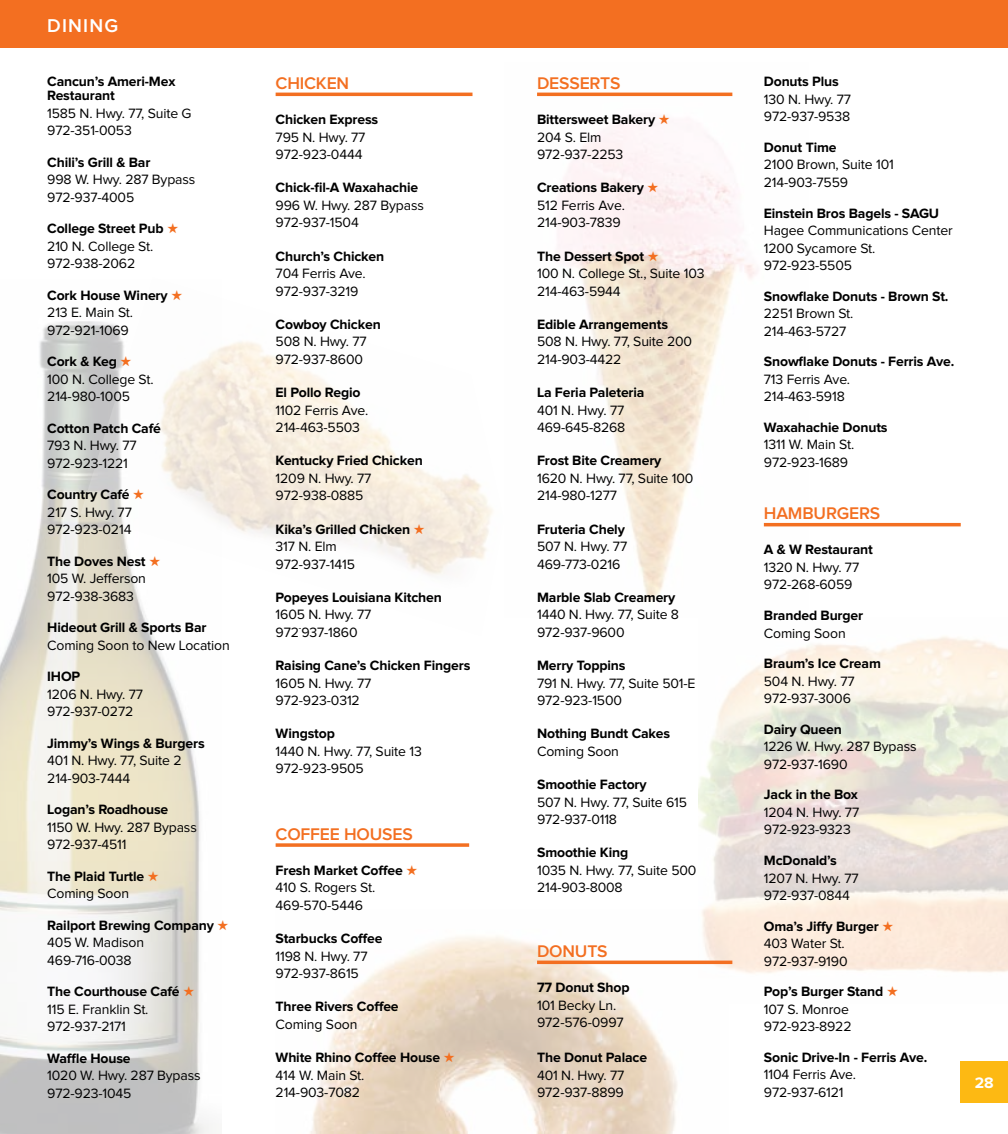
<style>
.page{position:relative;width:1008px;height:1134px;background:#fff}
.page>*{position:absolute;margin:0;border:0;box-sizing:border-box;transform-origin:0 0}
.t1{font:600 19.25px "Proxima Nova";letter-spacing:.06em;color:#fff}
.t2{font:600 17.5px "Proxima Nova";letter-spacing:-.01em;color:#f36f21}
.t3{font:700 15.75px "Proxima Nova";color:#fff}
.t4{font:14px/17.5px "Proxima Nova";letter-spacing:-.01em;color:#000}
.t5{font:700 14px/17.5px "Proxima Nova";letter-spacing:-.01em;color:#000}
.s1{font-weight:700}
.s2{color:#f36f21}
.s3{font-weight:400}
</style>
<div class="page">
<img style="left:310px;top:936px;width:388px;height:198px">
<img style="left:537px;top:92px;width:272px;height:509px">
<img style="left:0;top:321px;width:213px;height:813px">
<div style="left:0;top:0;width:504px;height:47px;background:#f36f21"></div>
<div style="left:504px;top:0;width:504px;height:47px;background:#f36f21"></div>
<div style="left:961px;top:1061px;width:47px;height:41px;background:#fdb913"></div>
<img style="left:81px;top:321px;width:412px;height:315px">
<hr style="left:276px;top:93px;width:196px;height:3px;background:#f36f21">
<svg style="left:276px;top:843px;width:193px;height:4px"></svg>
<hr style="left:537px;top:93px;width:195px;height:3px;background:#f36f21">
<hr style="left:537px;top:961px;width:195px;height:3px;background:#f36f21">
<hr style="left:764px;top:523px;width:197px;height:3px;background:#f36f21">
<h1 class="t1" style="left:47px;top:17px;width:72px">DINING</h1>
<p class="t5" style="left:47px;top:75px;width:130px;line-height:14px">Cancun’s Ameri-Mex<br>Restaurant</p>
<p class="t4" style="left:47px;top:105px;width:146px">1585 N. Hwy. 77, Suite G<br>972-351-0053</p>
<p class="t5" style="left:47px;top:154px;width:105px">Chili’s Grill &amp; Bar</p>
<p class="t4" style="left:47px;top:172px;width:150px">998 W. Hwy. 287 Bypass<br>972-937-4005</p>
<p class="t4" style="left:47px;top:221px;width:133px"><span class="s1">College Street Pub</span> <span class="s2">★<br></span>210 N. College St.<br>972-938-2062</p>
<p class="t4" style="left:47px;top:287px;width:137px"><span class="s1">Cork House Winery</span> <span class="s2">★<br></span>213 E. Main St.<br>972-921-1069</p>
<p class="t4" style="left:47px;top:354px;width:108px"><span class="s1">Cork &amp; Keg</span> <span class="s2">★<br></span>100 N. College St.<br>214-980-1005</p>
<p class="t5" style="left:47px;top:420px;width:115px">Cotton Patch Café</p>
<p class="t4" style="left:47px;top:438px;width:91px">793 N. Hwy. 77<br>972-923-1221</p>
<p class="t4" style="left:47px;top:487px;width:99px"><span class="s1">Country Café</span> <span class="s2">★<br></span>217 S. Hwy. 77<br>972-923-0214</p>
<p class="t4" style="left:47px;top:553px;width:115px"><span class="s1">The Doves Nest</span> <span class="s2">★<br></span>105 W. Jefferson<br>972-938-3683</p>
<p class="t5" style="left:47px;top:620px;width:161px">Hideout Grill &amp; Sports Bar</p>
<p class="t4" style="left:47px;top:637px;width:184px">Coming Soon to New Location</p>
<p class="t5" style="left:47px;top:669px;width:35px">IHOP</p>
<p class="t4" style="left:47px;top:686px;width:97px">1206 N. Hwy. 77<br>972-937-0272</p>
<p class="t5" style="left:47px;top:735px;width:159px">Jimmy’s Wings &amp; Burgers</p>
<p class="t4" style="left:47px;top:753px;width:136px">401 N. Hwy. 77, Suite 2<br>214-903-7444</p>
<p class="t5" style="left:47px;top:802px;width:123px">Logan’s Roadhouse</p>
<p class="t4" style="left:47px;top:819px;width:151px">1150 W. Hwy. 287 Bypass<br>972-937-4511</p>
<p class="t5" style="left:47px;top:868px;width:113px">The Plaid Turtle <span class="s2">★<br></span><span class="s3">Coming Soon</span></p>
<p class="t4" style="left:47px;top:917px;width:183px"><span class="s1">Railport Brewing Company</span> <span class="s2">★<br></span>405 W. Madison<br>469-716-0038</p>
<p class="t4" style="left:47px;top:984px;width:149px"><span class="s1">The Courthouse Café</span> <span class="s2">★<br></span>115 E. Franklin St.<br>972-937-2171</p>
<p class="t5" style="left:47px;top:1050px;width:85px">Waffle House</p>
<p class="t4" style="left:47px;top:1068px;width:155px">1020 W. Hwy. 287 Bypass<br>972-923-1045</p>
<p class="t2" style="left:276px;top:75px;width:75px">CHICKEN</p>
<p class="t5" style="left:276px;top:111px;width:104px">Chicken Express</p>
<p class="t4" style="left:276px;top:129px;width:91px">795 N. Hwy. 77<br>972-923-0444</p>
<p class="t5" style="left:276px;top:180px;width:144px">Chick-fil-A Waxahachie</p>
<p class="t4" style="left:276px;top:197px;width:150px">996 W. Hwy. 287 Bypass<br>972-937-1504</p>
<p class="t5" style="left:276px;top:248px;width:110px">Church’s Chicken</p>
<p class="t4" style="left:276px;top:265px;width:92px">704 Ferris Ave.<br>972-937-3219</p>
<p class="t5" style="left:276px;top:316px;width:107px">Cowboy Chicken</p>
<p class="t4" style="left:276px;top:334px;width:93px">508 N. Hwy. 77<br>972-937-8600</p>
<p class="t5" style="left:276px;top:384px;width:86px">El Pollo Regio</p>
<p class="t4" style="left:276px;top:402px;width:94px">1102 Ferris Ave.<br>214-463-5503</p>
<p class="t5" style="left:276px;top:453px;width:149px">Kentucky Fried Chicken</p>
<p class="t4" style="left:276px;top:470px;width:97px">1209 N. Hwy. 77<br>972-938-0885</p>
<p class="t5" style="left:276px;top:521px;width:151px">Kika’s Grilled Chicken <span class="s2">★<br></span><span class="s3">317 N. Elm<br>972-937-1415</span></p>
<p class="t5" style="left:276px;top:589px;width:168px">Popeyes Louisiana Kitchen</p>
<p class="t4" style="left:276px;top:607px;width:97px">1605 N. Hwy. 77<br>972-937-1860</p>
<p class="t5" style="left:276px;top:657px;width:196px">Raising Cane’s Chicken Fingers</p>
<p class="t4" style="left:276px;top:675px;width:97px">1605 N. Hwy. 77<br>972-923-0312</p>
<p class="t5" style="left:276px;top:726px;width:61px">Wingstop</p>
<p class="t4" style="left:276px;top:743px;width:148px">1440 N. Hwy. 77, Suite 13<br>972-923-9505</p>
<p class="t2" style="left:276px;top:826px;width:139px">COFFEE HOUSES</p>
<p class="t4" style="left:276px;top:862px;width:143px"><span class="s1">Fresh Market Coffee</span> <span class="s2">★<br></span>410 S. Rogers St.<br>469-570-5446</p>
<p class="t5" style="left:276px;top:930px;width:109px">Starbucks Coffee</p>
<p class="t4" style="left:276px;top:948px;width:93px">1198 N. Hwy. 77<br>972-937-8615</p>
<p class="t5" style="left:276px;top:999px;width:125px">Three Rivers Coffee</p>
<p class="t4" style="left:276px;top:1016px;width:83px">Coming Soon</p>
<p class="t4" style="left:276px;top:1049px;width:181px"><span class="s1">White Rhino Coffee House</span> <span class="s2">★<br></span>414 W. Main St.<br>214-903-7082</p>
<p class="t2" style="left:537px;top:75px;width:85px">DESSERTS</p>
<p class="t4" style="left:537px;top:111px;width:134px"><span class="s1">Bittersweet Bakery</span> <span class="s2">★<br></span>204 S. Elm<br>972-937-2253</p>
<p class="t4" style="left:537px;top:180px;width:123px"><span class="s1">Creations Bakery</span> <span class="s2">★<br></span>512 Ferris Ave.<br>214-903-7839</p>
<p class="t4" style="left:537px;top:248px;width:169px"><span class="s1">The Dessert Spot</span> <span class="s2">★<br></span>100 N. College St., Suite 103<br>214-463-5944</p>
<p class="t5" style="left:537px;top:316px;width:132px">Edible Arrangements</p>
<p class="t4" style="left:537px;top:334px;width:157px">508 N. Hwy. 77, Suite 200<br>214-903-4422</p>
<p class="t5" style="left:537px;top:384px;width:109px">La Feria Paleteria</p>
<p class="t4" style="left:537px;top:402px;width:90px">401 N. Hwy. 77<br>469-645-8268</p>
<p class="t5" style="left:537px;top:453px;width:126px">Frost Bite Creamery</p>
<p class="t4" style="left:537px;top:470px;width:158px">1620 N. Hwy. 77, Suite 100<br>214-980-1277</p>
<p class="t5" style="left:537px;top:521px;width:89px">Fruteria Chely</p>
<p class="t4" style="left:537px;top:538px;width:92px">507 N. Hwy. 77<br>469-773-0216</p>
<p class="t5" style="left:537px;top:589px;width:140px">Marble Slab Creamery</p>
<p class="t4" style="left:537px;top:607px;width:144px">1440 N. Hwy. 77, Suite 8<br>972-937-9600</p>
<p class="t5" style="left:537px;top:657px;width:90px">Merry Toppins</p>
<p class="t4" style="left:537px;top:675px;width:160px">791 N. Hwy. 77, Suite 501-E<br>972-923-1500</p>
<p class="t5" style="left:537px;top:726px;width:135px">Nothing Bundt Cakes</p>
<p class="t4" style="left:537px;top:743px;width:83px">Coming Soon</p>
<p class="t5" style="left:537px;top:776px;width:111px">Smoothie Factory</p>
<p class="t4" style="left:537px;top:794px;width:152px">507 N. Hwy. 77, Suite 615<br>972-937-0118</p>
<p class="t5" style="left:537px;top:845px;width:93px">Smoothie King</p>
<p class="t4" style="left:537px;top:862px;width:161px">1035 N. Hwy. 77, Suite 500<br>214-903-8008</p>
<p class="t2" style="left:537px;top:943px;width:72px">DONUTS</p>
<p class="t5" style="left:537px;top:979px;width:94px">77 Donut Shop</p>
<p class="t4" style="left:537px;top:997px;width:88px">101 Becky Ln.<br>972-576-0997</p>
<p class="t5" style="left:537px;top:1049px;width:112px">The Donut Palace</p>
<p class="t4" style="left:537px;top:1067px;width:89px">401 N. Hwy. 77<br>972-937-8899</p>
<p class="t5" style="left:764px;top:73px;width:76px">Donuts Plus</p>
<p class="t4" style="left:764px;top:91px;width:89px">130 N. Hwy. 77<br>972-937-9538</p>
<p class="t5" style="left:764px;top:139px;width:74px">Donut Time</p>
<p class="t4" style="left:764px;top:157px;width:131px">2100 Brown, Suite 101<br>214-903-7559</p>
<p class="t5" style="left:764px;top:205px;width:177px">Einstein Bros Bagels - SAGU</p>
<p class="t4" style="left:764px;top:222px;width:191px">Hagee Communications Center<br>1200 Sycamore St.<br>972-923-5505</p>
<p class="t5" style="left:764px;top:288px;width:186px">Snowflake Donuts - Brown St.</p>
<p class="t4" style="left:764px;top:305px;width:91px">2251 Brown St.<br>214-463-5727</p>
<p class="t5" style="left:764px;top:354px;width:192px">Snowflake Donuts - Ferris Ave.</p>
<p class="t4" style="left:764px;top:371px;width:88px">713 Ferris Ave.<br>214-463-5918</p>
<p class="t5" style="left:764px;top:419px;width:125px">Waxahachie Donuts</p>
<p class="t4" style="left:764px;top:437px;width:92px">1311 W. Main St.<br>972-923-1689</p>
<p class="t2" style="left:764px;top:506px;width:118px">HAMBURGERS</p>
<p class="t5" style="left:764px;top:542px;width:111px">A &amp; W Restaurant</p>
<p class="t4" style="left:764px;top:559px;width:97px">1320 N. Hwy. 77<br>972-268-6059</p>
<p class="t5" style="left:764px;top:607px;width:101px">Branded Burger</p>
<p class="t4" style="left:764px;top:625px;width:83px">Coming Soon</p>
<p class="t5" style="left:764px;top:655px;width:119px">Braum’s Ice Cream</p>
<p class="t4" style="left:764px;top:673px;width:92px">504 N. Hwy. 77<br>972-937-3006</p>
<p class="t5" style="left:764px;top:721px;width:80px">Dairy Queen</p>
<p class="t4" style="left:764px;top:739px;width:154px">1226 W. Hwy. 287 Bypass<br>972-937-1690</p>
<p class="t5" style="left:764px;top:787px;width:95px">Jack in the Box</p>
<p class="t4" style="left:764px;top:804px;width:97px">1204 N. Hwy. 77<br>972-923-9323</p>
<p class="t5" style="left:764px;top:852px;width:75px">McDonald’s</p>
<p class="t4" style="left:764px;top:870px;width:96px">1207 N. Hwy. 77<br>972-937-0844</p>
<p class="t4" style="left:764px;top:918px;width:131px"><span class="s1">Oma’s Jiffy Burger</span> <span class="s2">★<br></span>403 Water St.<br>972-937-9190</p>
<p class="t4" style="left:764px;top:984px;width:136px"><span class="s1">Pop’s Burger Stand</span> <span class="s2">★<br></span>107 S. Monroe<br>972-923-8922</p>
<p class="t5" style="left:764px;top:1049px;width:165px">Sonic Drive-In - Ferris Ave.</p>
<p class="t4" style="left:764px;top:1067px;width:94px">1104 Ferris Ave.<br>972-937-6121</p>
<p class="t3" style="left:975px;top:1075px;width:20px">28</p>
</div>
